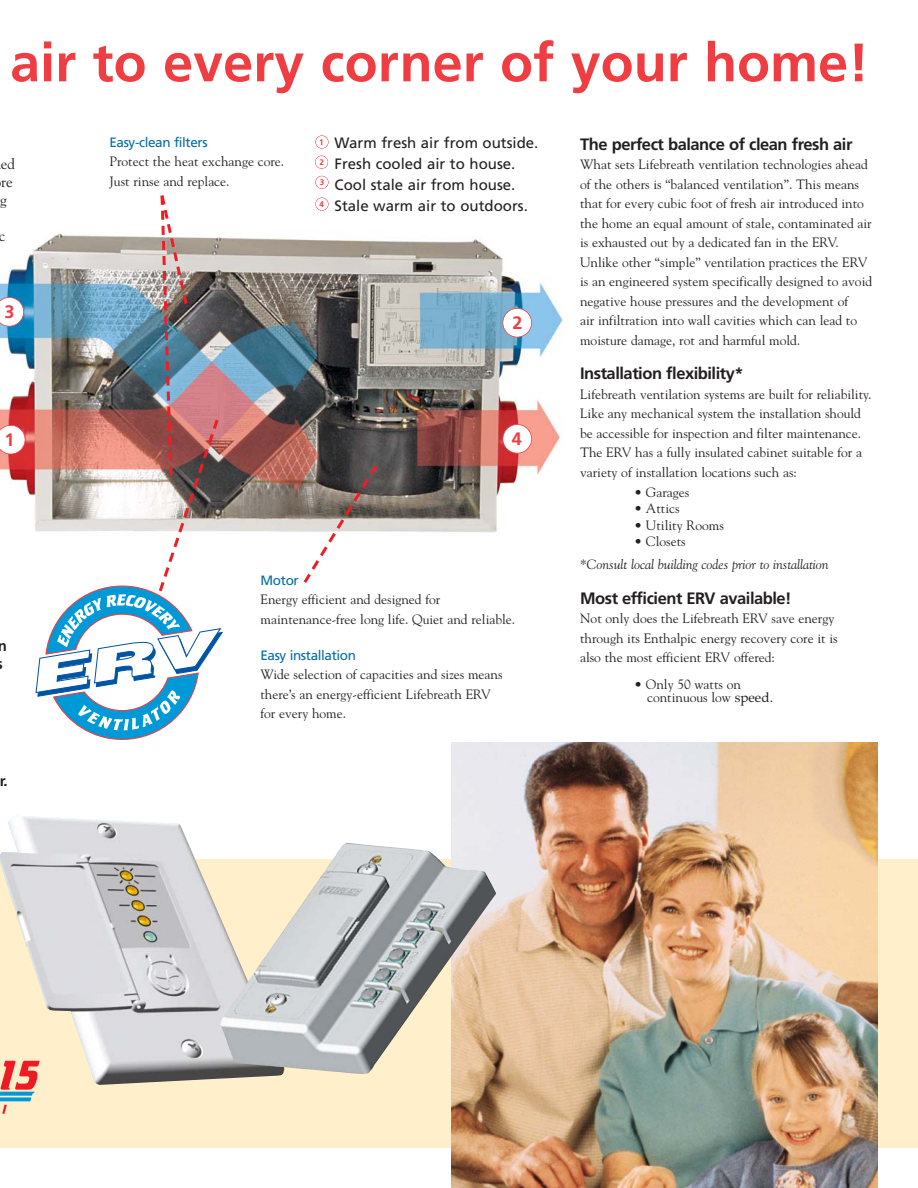
<style>
.page{position:relative;width:918px;height:1188px;background:#fff}
.page>*{position:absolute;margin:0;border:0;box-sizing:border-box;transform-origin:0 0}
.t1{font:700 54px "Frutiger";color:#ef3d42}
.t2{font:700 18px "Frutiger";color:#ef3d42}
.t3{font:700 16.5px "Frutiger";letter-spacing:-.03em;color:#231f20}
.t4{font:15px/21.1px "Frutiger";color:#231f20}
.t5{font:15px/18px "Goudy";color:#231f20}
.t6{font:700 15px/18px "Frutiger";color:#231f20}
.t7{font:13.5px/19.5px "Goudy";color:#231f20}
.t8{font:italic 13.5px/23.2px "Goudy";color:#231f20}
.t9{font:700 8.1px "Frutiger";color:#ef3d42}
.s1{font-family:"Frutiger";color:#046ca6}
.s2{font-style:normal}
.s3{font-family:"Palatino"}
</style>
<div class="page">
<img style="left:0;top:137px;width:563px;height:396px">
<svg style="left:301px;top:462px;width:79px;height:121px"></svg>
<div style="left:0;top:859px;width:918px;height:289px;background:#ffefca"></div>
<img style="left:0;top:816px;width:283px;height:269px">
<svg style="left:0;top:1061px;width:40px;height:53px"></svg>
<img style="left:452px;top:742px;width:426px;height:446px">
<img style="left:220px;top:843px;width:276px;height:231px">
<div style="left:503px;top:308px;width:29px;height:29px;background:#fff;border-radius:50%"></div>
<div style="left:502px;top:308px;width:30px;height:29px;border:2px solid #ef3d42;border-radius:50%"></div>
<div style="left:503px;top:424px;width:29px;height:29px;background:#fff;border-radius:50%"></div>
<div style="left:502px;top:424px;width:30px;height:30px;border:2px solid #ef3d42;border-radius:50%"></div>
<svg style="left:0;top:297px;width:24px;height:30px"></svg>
<svg style="left:0;top:425px;width:25px;height:29px"></svg>
<div style="left:315px;top:156px;width:13px;height:13px;background:#fff;border-radius:50%"></div>
<div style="left:315px;top:156px;width:13px;height:13px;border:1px solid #ef3d42;border-radius:50%"></div>
<div style="left:315px;top:198px;width:13px;height:13px;background:#fff;border-radius:50%"></div>
<div style="left:315px;top:197px;width:14px;height:14px;border:1px solid #ef3d42;border-radius:50%"></div>
<div style="left:315px;top:176px;width:13px;height:13px;background:#fff;border-radius:50%"></div>
<div style="left:315px;top:176px;width:14px;height:13px;border:1px solid #ef3d42;border-radius:50%"></div>
<div style="left:315px;top:136px;width:13px;height:12px;background:#fff;border-radius:50%"></div>
<div style="left:315px;top:135px;width:14px;height:14px;border:1px solid #ef3d42;border-radius:50%"></div>
<img style="left:35px;top:192px;width:189px;height:548px">
<p class="t1" style="left:10px;top:41px;width:861px">air to every corner of your home!</p>
<p class="t5" style="left:0;top:156px;width:16px">ed re g</p>
<p class="t5" style="left:-2px;top:228px;width:8px">c</p>
<p class="t2" style="left:5px;top:304px;width:12px">3</p>
<p class="t2" style="left:5px;top:432px;width:12px">1</p>
<p class="t6" style="left:-3px;top:638px;width:11px">n s</p>
<p class="t6" style="left:-1px;top:772px;width:10px">r.</p>
<p class="t7" style="left:110px;top:134px;width:176px"><span class="s1">Easy-clean filters<br></span>Protect the heat exchange core.<br>Just rinse and replace.</p>
<p class="t9" style="left:319px;top:139px;width:6px">1</p>
<p class="t9" style="left:319px;top:159px;width:6px">2</p>
<p class="t9" style="left:319px;top:201px;width:6px">4</p>
<p class="t9" style="left:320px;top:179px;width:6px">3</p>
<p class="t4" style="left:335px;top:133px;width:205px">Warm fresh air from outside.<br>Fresh cooled air to house.<br>Cool stale air from house.<br>Stale warm air to outdoors.</p>
<p class="t2" style="left:512px;top:315px;width:12px">2</p>
<p class="t2" style="left:512px;top:431px;width:12px">4</p>
<p class="t7" style="left:261px;top:571px;width:256px"><span class="s1">Motor<br></span>Energy efficient and designed for maintenance-free long life. Quiet and reliable.</p>
<p class="t7" style="left:260px;top:646px;width:244px"><span class="s1">Easy installation<br></span>Wide selection of capacities and sizes means there’s an energy-efficient Lifebreath ERV for every home.</p>
<p class="t3" style="left:580px;top:138px;width:274px">The perfect balance of clean fresh air</p>
<p class="t7" style="left:580px;top:156px;width:294px">What sets Lifebreath ventilation technologies ahead of the others is “balanced ventilation”. This means that for every cubic foot of fresh air introduced into the home an equal amount of stale, contaminated air is exhausted out by a dedicated fan in the ERV.<br>Unlike other “simple” ventilation practices the ERV is an engineered system specifically designed to avoid negative house pressures and the development of<br>air infiltration into wall cavities which can lead to moisture damage, rot and harmful mold.</p>
<p class="t3" style="left:580px;top:367px;width:165px">Installation flexibility*</p>
<p class="t7" style="left:580px;top:386px;width:293px">Lifebreath ventilation systems are built for reliability.<br>Like any mechanical system the installation should be accessible for inspection and filter maintenance.<br>The ERV has a fully insulated cabinet suitable for a variety of installation locations such as:</p>
<p class="t7" style="left:634px;top:484px;width:57px">• Garages</p>
<p class="t7" style="left:634px;top:500px;width:47px">• Attics</p>
<p class="t7" style="left:634px;top:516px;width:91px">• Utility Rooms</p>
<p class="t8" style="left:580px;top:531px;width:250px;text-indent:54px"><span class="s2">• Closets<br></span>*Consult local building codes prior to installation</p>
<p class="t3" style="left:580px;top:591px;width:213px">Most efficient ERV available!</p>
<p class="t7" style="left:580px;top:610px;width:259px">Not only does the Lifebreath ERV save energy through its Enthalpic energy recovery core it is also the most efficient ERV offered:</p>
<p class="t7" style="left:647px;top:679px;width:128px;line-height:12.8px;text-indent:-13px">• Only 50 watts on continuous low <span class="s3">speed.</span></p>
</div>
